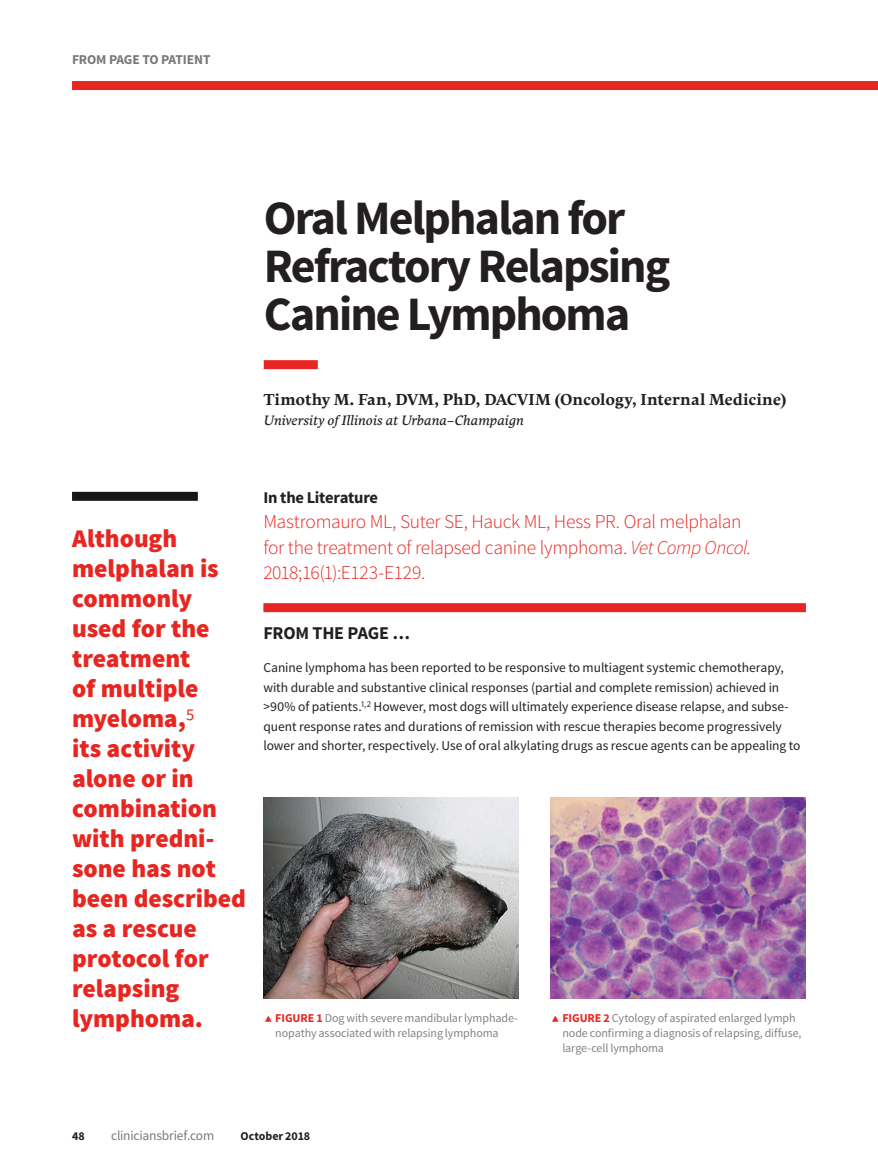
<style>
.page{position:relative;width:878px;height:1175px;background:#fff}
.page>*{position:absolute;margin:0;border:0;box-sizing:border-box;transform-origin:0 0}
.t1{font:700 48px/48px "Source Sans Pro";letter-spacing:-.04em;color:#231f20}
.t2{font:900 25.5px/30px "Source Sans Pro";color:#e72621}
.t3{font:300 19.5px/25.5px "Source Sans Pro";letter-spacing:-.02em;color:#e72621}
.t4{font:700 18px "Source Sans Pro";letter-spacing:-.015em;color:#231f20}
.t5{font:700 16.5px "Source Sans Pro";letter-spacing:-.02em;color:#231f20}
.t6{font:700 15.75px "Comenia Serif Pro";letter-spacing:.005em;color:#231f20}
.t7{font:13.5px/19.5px "Source Sans Pro";letter-spacing:-.005em;color:#231f20}
.t8{font:italic 13.5px "Comenia Serif Pro";letter-spacing:.005em;color:#231f20}
.t9{font:13.5px "Source Sans Pro";letter-spacing:-.015em;color:#76787b}
.t10{font:700 13.5px "Source Sans Pro";letter-spacing:-.01em;color:#76787b}
.t11{font:12px/15px "Source Sans Pro";letter-spacing:-.01em;color:#808285}
.t12{font:700 12px "Source Sans Pro";letter-spacing:-.005em;color:#231f20}
.s1{font-style:italic}
.s2{font-weight:700;color:#e72621}
</style>
<div class="page">
<div style="left:264px;top:360px;width:54px;height:9px;background:#e72621"></div>
<div style="left:263px;top:603px;width:543px;height:9px;background:#e72621"></div>
<img style="left:264px;top:797px;width:255px;height:201px">
<img style="left:550px;top:797px;width:256px;height:201px">
<div style="left:72px;top:81px;width:806px;height:9px;background:#e72621"></div>
<div style="left:72px;top:492px;width:126px;height:9px;background:#171515"></div>
<p class="t10" style="left:72px;top:51px;width:140px">FROM PAGE TO PATIENT</p>
<h1 class="t1" style="left:264px;top:196px;width:408px">Oral Melphalan for<br>Refractory Relapsing<br>Canine Lymphoma</h1>
<p class="t6" style="left:264px;top:388px;width:524px">Timothy M. Fan, DVM, PhD, DACVIM (Oncology, Internal Medicine)</p>
<p class="t8" style="left:264px;top:410px;width:262px">University of Illinois at Urbana–Champaign</p>
<h2 class="t2" style="left:72px;top:525px;width:175px">Although melphalan is commonly used for the treatment<br>of multiple myeloma,<sup>5<br></sup>its activity alone or in combination with predni&shy;sone has not been described as a rescue protocol for relapsing lymphoma.</h2>
<p class="t5" style="left:263px;top:486px;width:116px">In the Literature</p>
<h3 class="t3" style="left:263px;top:509px;width:489px">Mastromauro ML, Suter SE, Hauck ML, Hess PR. Oral melphalan for the treatment of relapsed canine lymphoma. <span class="s1">Vet Comp Oncol.<br></span>2018;16(1):E123-E129.</h3>
<h3 class="t4" style="left:263px;top:621px;width:148px">FROM THE PAGE …</h3>
<p class="t7" style="left:263px;top:658px;width:538px">Canine lymphoma has been reported to be responsive to multiagent systemic chemotherapy, with durable and substantive clinical responses (partial and complete remission) achieved in &gt;90% of patients.<sup>1,2</sup> However, most dogs will ultimately experience disease relapse, and subse&shy;quent response rates and durations of remission with rescue therapies become progressively lower and shorter, respectively. Use of oral alkylating drugs as rescue agents can be appealing to</p>
<p class="t11" style="left:275px;top:1011px;width:244px"><span class="s2">FIGURE 1</span> Dog with severe mandibular lymphade&shy;nopathy associated with relapsing lymphoma</p>
<p class="t11" style="left:562px;top:1011px;width:241px"><span class="s2">FIGURE 2</span> Cytology of aspirated enlarged lymph node confirming a diagnosis of relapsing, diffuse, large-cell lymphoma</p>
<p class="t12" style="left:72px;top:1128px;width:14px">48</p>
<p class="t9" style="left:111px;top:1127px;width:105px">cliniciansbrief.com</p>
<p class="t12" style="left:240px;top:1128px;width:71px">October 2018</p>
</div>
